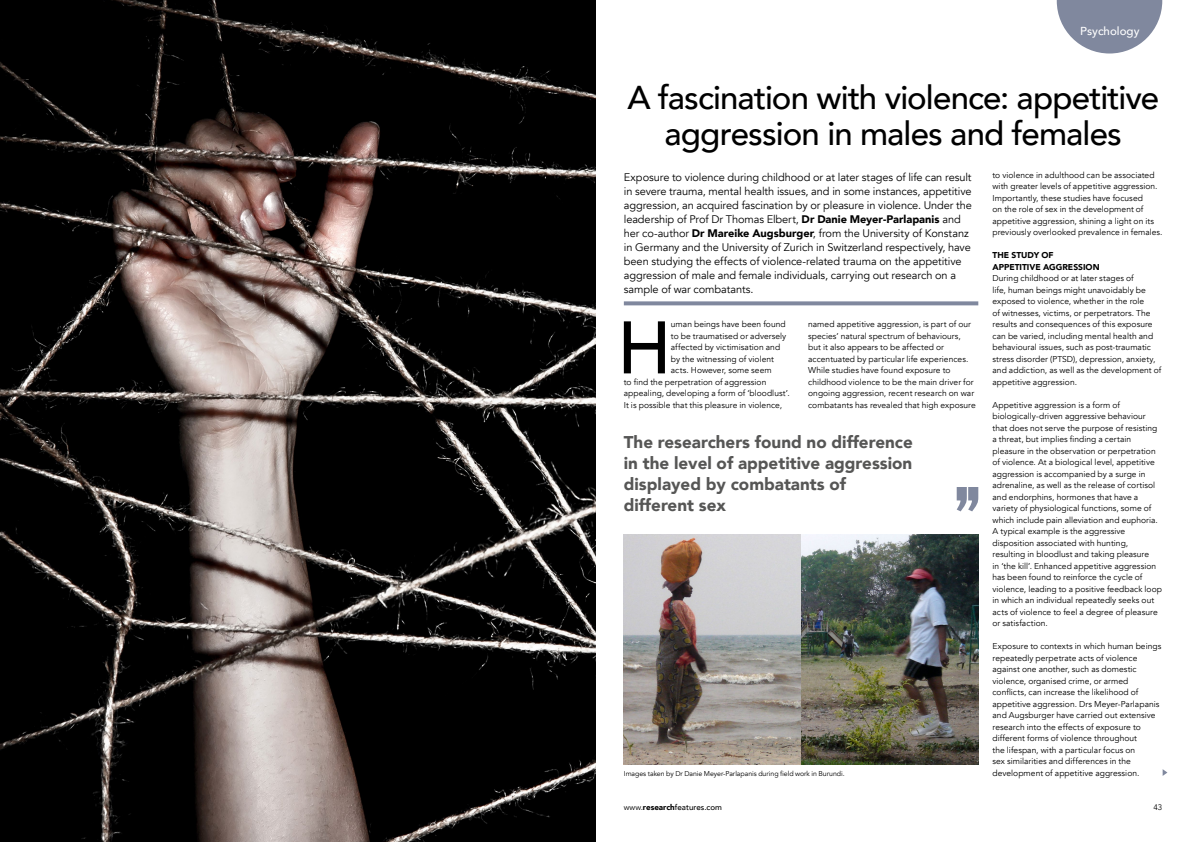
<style>
.page{position:relative;width:1191px;height:842px;background:#fff}
.page>*{position:absolute;margin:0;border:0;box-sizing:border-box;transform-origin:0 0}
.t1{font:500 73.5px "Avenir";color:#000}
.t2{font:500 33px/36px "Avenir";letter-spacing:-.025em;color:#000;text-align:center}
.t3{font:900 17px/21px "Avenir";color:#565655}
.t4{font:500 11.6px "Avenir";color:#fff}
.t5{font:11px/14px "Avenir";letter-spacing:-.01em;color:#000}
.t6{font:8.5px/11.5px "Avenir";letter-spacing:.005em;color:#000}
.t7{font:900 8.5px/11.5px "Avenir";color:#000}
.t8{font:500 8px "Avenir";color:#000}
.t9{font:8px "Avenir";color:#000}
.t10{font:7px "Avenir";letter-spacing:-.005em;color:#000}
.s1{font-weight:900}
.s2{font-weight:400}
</style>
<div class="page">
<img style="left:0;top:0;width:595px;height:842px">
<svg style="left:624px;top:301px;width:354px;height:4px"></svg>
<svg style="left:1056px;top:0;width:106px;height:54px"></svg>
<svg style="left:956px;top:487px;width:22px;height:24px"></svg>
<img style="left:624px;top:534px;width:177px;height:230px">
<img style="left:801px;top:534px;width:177px;height:230px">
<svg style="left:1162px;top:769px;width:5px;height:7px"></svg>
<h3 class="t4" style="left:1080px;top:21px;width:61px">Psychology</h3>
<h2 class="t2" style="left:627px;top:78px;width:533px">A fascination with violence: appetitive aggression in males and females</h2>
<p class="t5" style="left:624px;top:170px;width:350px">Exposure to violence during childhood or at later stages of life can result in severe trauma, mental health issues, and in some instances, appetitive aggression, an acquired fascination by or pleasure in violence. Under the leadership of Prof Dr Thomas Elbert, <span class="s1">Dr Danie Meyer-Parlapanis</span> and her co-author <span class="s1">Dr Mareike Augsburger</span>, from the University of Konstanz in Germany and the University of Zurich in Switzerland respectively, have been studying the effects of violence-related trauma on the appetitive aggression of male and female individuals, carrying out research on a sample of war combatants.</p>
<h1 class="t1" style="left:617px;top:284px;width:56px">H</h1>
<p class="t6" style="left:671px;top:319px;width:116px">uman beings have been found</p>
<p class="t6" style="left:671px;top:330px;width:117px">to be traumatised or adversely</p>
<p class="t6" style="left:671px;top:342px;width:111px">affected by victimisation and</p>
<p class="t6" style="left:671px;top:353px;width:105px">by the witnessing of violent</p>
<p class="t6" style="left:671px;top:365px;width:102px">acts. However, some seem</p>
<p class="t6" style="left:624px;top:376px;width:144px">to find the perpetration of aggression</p>
<p class="t6" style="left:624px;top:388px;width:167px">appealing, developing a form of ‘bloodlust’.</p>
<p class="t6" style="left:624px;top:399px;width:160px">It is possible that this pleasure in violence,</p>
<p class="t6" style="left:808px;top:319px;width:169px">named appetitive aggression, is part of our species’ natural spectrum of behaviours, but it also appears to be affected or accentuated by particular life experiences.<br>While studies have found exposure to childhood violence to be the main driver for ongoing aggression, recent research on war combatants has revealed that high exposure</p>
<h3 class="t3" style="left:624px;top:431px;width:290px">The researchers found no difference in the level of appetitive aggression displayed by combatants of different sex</h3>
<p class="t6" style="left:992px;top:169px;width:172px">to violence in adulthood can be associated with greater levels of appetitive aggression.<br>Importantly, these studies have focused<br>on the role of sex in the development of appetitive aggression, shining a light on its previously overlooked prevalence in females.</p>
<p class="t7" style="left:992px;top:249px;width:109px">THE STUDY OF<br>APPETITIVE AGGRESSION</p>
<p class="t6" style="left:992px;top:273px;width:170px">During childhood or at later stages of<br>life, human beings might unavoidably be exposed to violence, whether in the role<br>of witnesses, victims, or perpetrators. The results and consequences of this exposure can be varied, including mental health and behavioural issues, such as post-traumatic stress disorder (PTSD), depression, anxiety, and addiction, as well as the development of appetitive aggression.</p>
<p class="t6" style="left:992px;top:399px;width:171px">Appetitive aggression is a form of biologically-driven aggressive behaviour that does not serve the purpose of resisting a threat, but implies finding a certain pleasure in the observation or perpetration of violence. At a biological level, appetitive aggression is accompanied by a surge in adrenaline, as well as the release of cortisol and endorphins, hormones that have a variety of physiological functions, some of which include pain alleviation and euphoria.<br>A typical example is the aggressive disposition associated with hunting, resulting in bloodlust and taking pleasure<br>in ‘the kill’. Enhanced appetitive aggression has been found to reinforce the cycle of violence, leading to a positive feedback loop in which an individual repeatedly seeks out acts of violence to feel a degree of pleasure or satisfaction.</p>
<p class="t6" style="left:992px;top:641px;width:170px">Exposure to contexts in which human beings repeatedly perpetrate acts of violence against one another, such as domestic violence, organised crime, or armed conflicts, can increase the likelihood of appetitive aggression. Drs Meyer-Parlapanis and Augsburger have carried out extensive research into the effects of exposure to different forms of violence throughout<br>the lifespan, with a particular focus on<br>sex similarities and differences in the</p>
<p class="t10" style="left:624px;top:769px;width:222px">Images taken by Dr Danie Meyer-Parlapanis during field work in Burundi.</p>
<p class="t6" style="left:992px;top:767px;width:148px">development of appetitive aggression.</p>
<p class="t8" style="left:624px;top:801px;width:100px"><span class="s2">www.</span><span class="s1">research</span>features.com</p>
<p class="t9" style="left:1153px;top:803px;width:10px">43</p>
</div>
